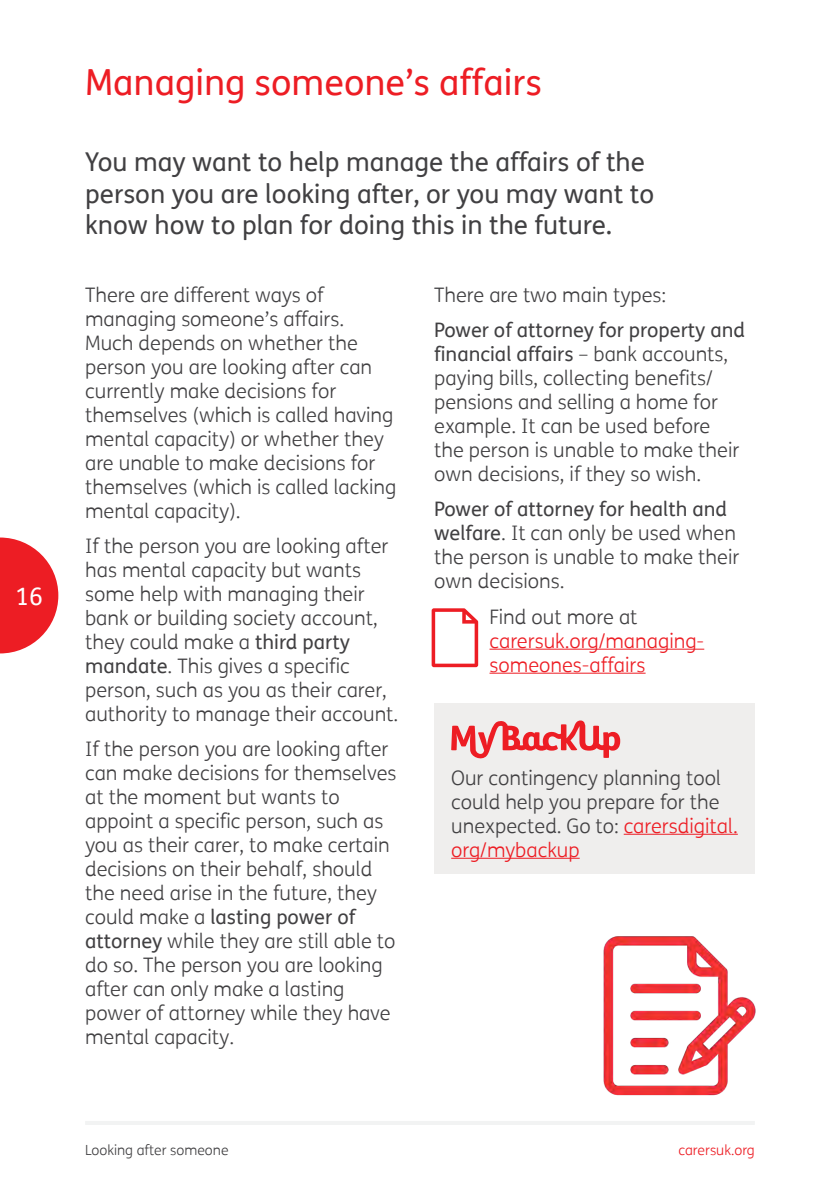
<style>
.page{position:relative;width:840px;height:1191px;background:#fff}
.page>*{position:absolute;margin:0;border:0;box-sizing:border-box;transform-origin:0 0}
.H1_Page_Title{font:36px "FS Me";color:#ed1d24}
.Standfirst{font:26px/31.2px "FS Me";color:#414042}
.t1{font:24px "FS Me";color:#fff}
.P_Body_Copy{font:300 20px/24px "FS Me";color:#414042}
.P_Body_Copy-2{font:300 20px/24px "FS Me";color:#ed1d24}
.t2{font:300 14px "FS Me";color:#414042}
.t3{font:300 14px "FS Me";color:#ed1d24}
.s1{font-weight:400}
.s2{color:#414042}
.s3{color:#ed1d24}
</style>
<div class="page">
<svg style="left:0;top:537px;width:58px;height:116px"></svg>
<hr style="left:85px;top:1121px;width:669px;height:4px;background:#f2f3f3">
<img style="left:603px;top:936px;width:153px;height:160px">
<hr style="left:489px;top:648px;width:214px;height:1px;background:#ed1d24">
<hr style="left:489px;top:672px;width:156px;height:1px;background:#ed1d24">
<div style="left:434px;top:703px;width:320px;height:170px;background:#efeeed"></div>
<hr style="left:623px;top:833px;width:114px;height:1px;background:#ed1d24">
<hr style="left:451px;top:857px;width:128px;height:1px;background:#ed1d24">
<svg style="left:451px;top:720px;width:169px;height:39px"></svg>
<svg style="left:431px;top:608px;width:47px;height:59px"></svg>
<p class="t1" style="left:15px;top:579px;width:29px">16</p>
<h1 class="H1_Page_Title" style="left:85px;top:58px;width:458px">Managing someone’s affairs</h1>
<p class="Standfirst" style="left:85px;top:146px;width:570px">You may want to help manage the affairs of the person you are looking after, or you may want to know how to plan for doing this in the future.</p>
<p class="P_Body_Copy" style="left:85px;top:282px;width:312px">There are different ways of managing someone’s affairs.<br>Much depends on whether the person you are looking after can currently make decisions for themselves (which is called having mental capacity) or whether they are unable to make decisions for themselves (which is called lacking mental capacity).</p>
<p class="P_Body_Copy" style="left:85px;top:533px;width:314px">If the person you are looking after has mental capacity but wants some help with managing their bank or building society account, they could make a <span class="s1">third party mandate</span>. This gives a specific person, such as you as their carer, authority to manage their account.</p>
<p class="P_Body_Copy" style="left:85px;top:737px;width:313px">If the person you are looking after can make decisions for themselves at the moment but wants to appoint a specific person, such as you as their carer, to make certain decisions on their behalf, should the need arise in the future, they could make a <span class="s1">lasting power of attorney</span> while they are still able to do so. The person you are looking after can only make a lasting power of attorney while they have mental capacity.</p>
<p class="P_Body_Copy" style="left:434px;top:282px;width:233px">There are two main types:</p>
<p class="P_Body_Copy" style="left:434px;top:317px;width:312px"><span class="s1">Power of attorney for property and financial affairs</span> – bank accounts, paying bills, collecting benefits/ pensions and selling a home for example. It can be used before the person is unable to make their own decisions, if they so wish.</p>
<p class="P_Body_Copy" style="left:434px;top:497px;width:306px"><span class="s1">Power of attorney for health and welfare</span>. It can only be used when the person is unable to make their own decisions.</p>
<p class="P_Body_Copy-2" style="left:489px;top:604px;width:216px"><span class="s2">Find out more at </span>carersuk.org/managing&shy;someones-affairs</p>
<p class="P_Body_Copy" style="left:451px;top:765px;width:288px">Our contingency planning tool could help you prepare for the unexpected. Go to: <span class="s3">carersdigital. org/mybackup</span></p>
<p class="t2" style="left:85px;top:1141px;width:145px">Looking after someone</p>
<p class="t3" style="left:678px;top:1141px;width:78px">carersuk.org</p>
</div>
